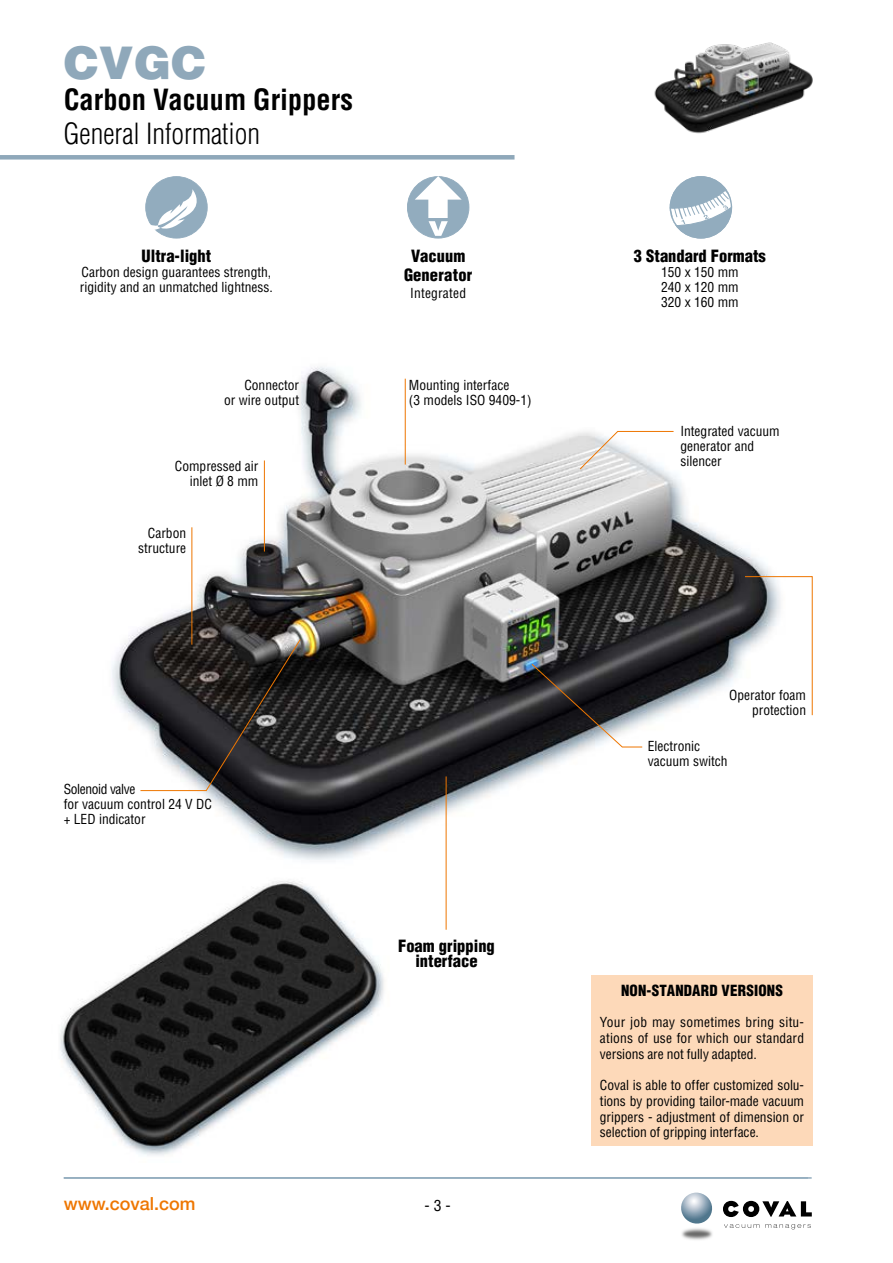
<style>
.page{position:relative;width:893px;height:1263px;background:#fff}
.page>*{position:absolute;margin:0;border:0;box-sizing:border-box;transform-origin:0 0}
.t1{font:900 45px "Helvetica";color:#8fa8ba}
.t2{font:700 condensed 28.5px "Helvetica";color:#000}
.t3{font:300 condensed 28.5px "Helvetica";color:#000}
.t4{font:500 18px "Helvetica Neue";color:#ee7601}
.t5{font:900 condensed 16.5px/19.8px "Helvetica";color:#000;text-align:center}
.t6{font:900 condensed 15px "Helvetica";letter-spacing:.01em;color:#000}
.t7{font:condensed 15px "Helvetica";color:#000;scale:1.05 1}
.t8{font:condensed 13.5px/15px "Helvetica";color:#000}
</style>
<div class="page">
<div style="left:0;top:155px;width:514px;height:5px;background:#8fa8ba"></div>
<hr style="left:64px;top:1177px;width:748px;height:2px;background:#92acbe">
<img style="left:682px;top:1228px;width:30px;height:12px">
<svg style="left:681px;top:1192px;width:32px;height:32px"></svg>
<svg style="left:724px;top:1224px;width:87px;height:5px"></svg>
<svg style="left:723px;top:1201px;width:89px;height:16px"></svg>
<img style="left:112px;top:366px;width:662px;height:520px">
<svg style="left:407px;top:176px;width:62px;height:63px"></svg>
<svg style="left:670px;top:176px;width:62px;height:63px"></svg>
<svg style="left:145px;top:176px;width:63px;height:63px"></svg>
<hr style="left:446px;top:776px;width:1px;height:154px;background:#ee7601">
<svg style="left:579px;top:431px;width:95px;height:39px"></svg>
<svg style="left:531px;top:663px;width:112px;height:85px;background:#48484a"></svg>
<hr style="left:405px;top:379px;width:1px;height:86px;background:#ee7601">
<hr style="left:264px;top:460px;width:1px;height:91px;background:#ee7601">
<hr style="left:191px;top:527px;width:1px;height:118px;background:#ee7601">
<svg style="left:744px;top:576px;width:69px;height:140px"></svg>
<svg style="left:140px;top:638px;width:161px;height:153px;background:#434141"></svg>
<div style="left:591px;top:975px;width:222px;height:171px;background:#fdd9b9"></div>
<img style="left:60px;top:869px;width:333px;height:287px">
<img style="left:654px;top:42px;width:159px;height:92px">
<h1 class="t1" style="left:64px;top:34px;width:144px">CVGC</h1>
<h2 class="t2" style="left:64px;top:83px;width:291px">Carbon Vacuum Grippers</h2>
<h2 class="t3" style="left:64px;top:118px;width:198px">General Information</h2>
<p class="t5" style="left:142px;top:245px;width:71px">Ultra-light</p>
<p class="t8" style="left:80px;top:265px;width:195px">Carbon design guarantees strength, rigidity and an unmatched lightness.</p>
<p class="t5" style="left:404px;top:245px;width:70px">Vacuum<br>Generator</p>
<p class="t8" style="left:410px;top:285px;width:57px">Integrated</p>
<p class="t8" style="left:224px;top:377px;width:76px;text-align:right">Connector<br>or wire output</p>
<p class="t8" style="left:409px;top:377px;width:124px">Mounting interface<br>(3 models ISO 9409-1)</p>
<p class="t8" style="left:175px;top:459px;width:85px;text-align:right">Compressed air inlet Ø 8 mm</p>
<p class="t8" style="left:138px;top:526px;width:49px;text-align:right">Carbon structure</p>
<p class="t8" style="left:64px;top:781px;width:150px">Solenoid valve<br>for vacuum control 24 V DC + LED indicator</p>
<p class="t5" style="left:398px;top:938px;width:98px;line-height:15px">Foam gripping interface</p>
<h3 class="t4" style="left:64px;top:1189px;width:133px">www.coval.com</h3>
<p class="t7" style="left:425px;top:1196px;width:26px">- 3 -</p>
<p class="t5" style="left:634px;top:245px;width:133px">3 Standard Formats</p>
<p class="t8" style="left:661px;top:264px;width:79px;text-align:justify">150 x 150 mm 240 x 120 mm 320 x 160 mm</p>
<p class="t8" style="left:680px;top:423px;width:101px">Integrated vacuum generator and silencer</p>
<p class="t8" style="left:729px;top:687px;width:78px;text-align:right">Operator foam protection</p>
<p class="t8" style="left:648px;top:739px;width:81px">Electronic vacuum switch</p>
<p class="t6" style="left:621px;top:981px;width:163px">NON-STANDARD VERSIONS</p>
<p class="t8" style="left:600px;top:1014px;width:206px;line-height:15.8px;text-align:justify">Your job may sometimes bring situ&shy;ations of use for which our standard versions are not fully adapted.</p>
<p class="t8" style="left:600px;top:1077px;width:206px;line-height:15.8px;text-align:justify">Coval is able to offer customized solu&shy;tions by providing tailor-made vacuum grippers - adjustment of dimension or selection of gripping interface.</p>
</div>
